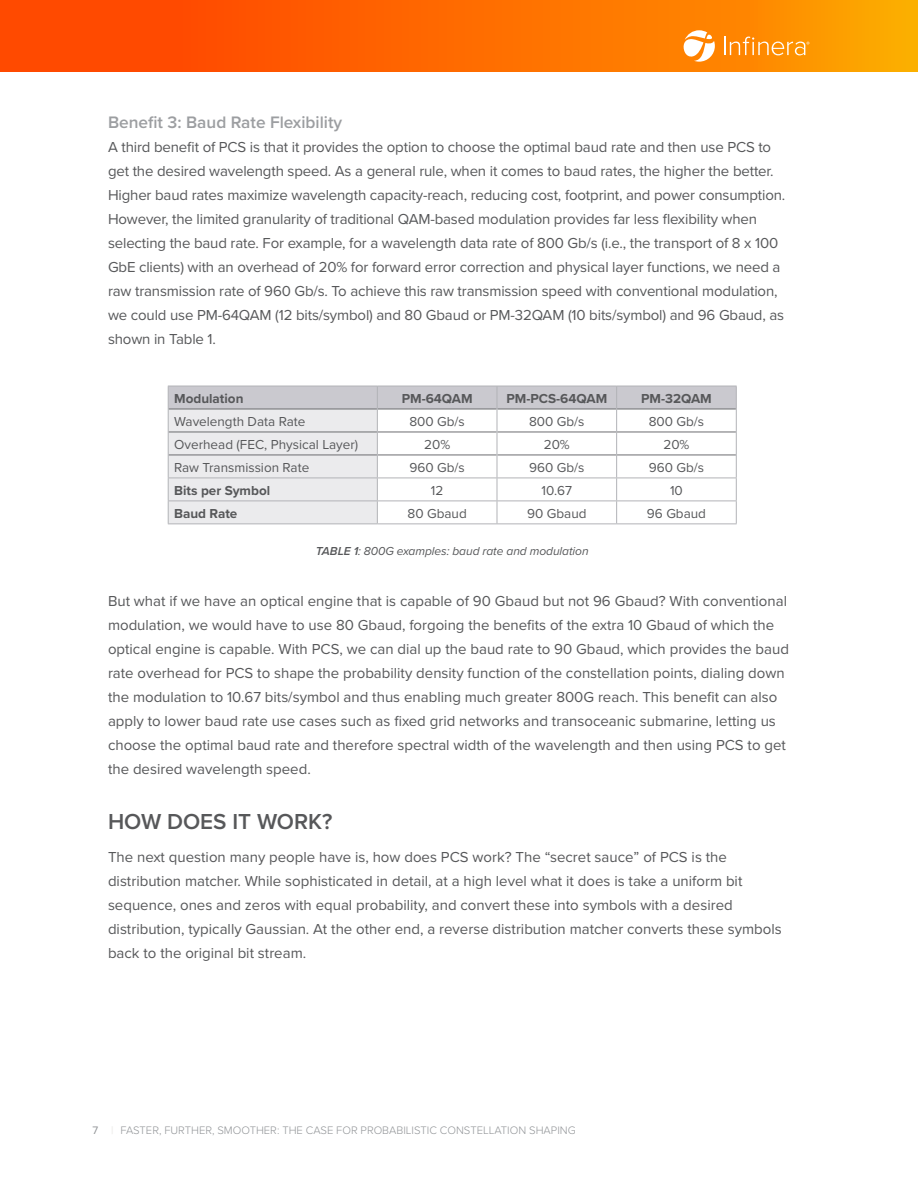
<style>
.page{position:relative;width:918px;height:1188px;background:#fff}
.page>*{position:absolute;margin:0;border:0;box-sizing:border-box;transform-origin:0 0}
.Body_Header{font:600 22.5px "Proxima Nova";color:#57585a}
.Body_SubHeader{font:600 17.25px "Proxima Nova";color:#9c9ea1}
.Body_Text{font:15px/24px "Proxima Nova";color:#57585a}
.Chart__Content{font:13.5px "Proxima Nova";color:#57585a}
.Chart__Section_Heade{font:13.5px "Proxima Nova";color:#57585a}
.Chart__Section_Heade-2{font:700 13.5px "Proxima Nova";color:#57585a}
.Notation{font:italic 12px "Proxima Nova";letter-spacing:-.005em;color:#57585a}
.t1{font:300 11.25px "Proxima Nova";color:#919497}
.s1{font-weight:600}
.s2{font-weight:400}
.s3{font-weight:400;color:#e7e6e4}
</style>
<div class="page">
<svg style="left:0;top:0;width:918px;height:72px;background:#fe6b00"></svg>
<svg style="left:682px;top:30px;width:33px;height:32px"></svg>
<svg style="left:724px;top:37px;width:85px;height:18px;background:#fea335"></svg>
<svg style="left:168px;top:386px;width:569px;height:137px"></svg>
<hr style="left:168px;top:523px;width:209px;height:1px;background:#b2b3b7">
<hr style="left:377px;top:523px;width:120px;height:1px;background:#b2b3b7">
<hr style="left:497px;top:523px;width:120px;height:1px;background:#b2b3b7">
<hr style="left:617px;top:523px;width:120px;height:1px;background:#b2b3b7">
<p class="Body_SubHeader" style="left:108px;top:110px;width:236px">Benefit 3: Baud Rate Flexibility</p>
<p class="Body_Text" style="left:108px;top:135px;width:679px">A third benefit of PCS is that it provides the option to choose the optimal baud rate and then use PCS to get the desired wavelength speed. As a general rule, when it comes to baud rates, the higher the better.<br>Higher baud rates maximize wavelength capacity-reach, reducing cost, footprint, and power consumption.<br>However, the limited granularity of traditional QAM-based modulation provides far less flexibility when selecting the baud rate. For example, for a wavelength data rate of 800 Gb/s (i.e., the transport of 8 x 100<br>GbE clients) with an overhead of 20% for forward error correction and physical layer functions, we need a raw transmission rate of 960 Gb/s. To achieve this raw transmission speed with conventional modulation, we could use PM-64QAM (12 bits/symbol) and 80 Gbaud or PM-32QAM (10 bits/symbol) and 96 Gbaud, as shown in Table 1.</p>
<p class="Chart__Section_Heade-2" style="left:174px;top:388px;width:71px">Modulation</p>
<p class="Chart__Section_Heade-2" style="left:402px;top:388px;width:72px">PM-64QAM</p>
<p class="Chart__Section_Heade-2" style="left:506px;top:388px;width:102px">PM-PCS-64QAM</p>
<p class="Chart__Section_Heade-2" style="left:641px;top:388px;width:72px">PM-32QAM</p>
<p class="Chart__Section_Heade" style="left:174px;top:411px;width:133px">Wavelength Data Rate</p>
<p class="Chart__Content" style="left:409px;top:411px;width:57px">800 Gb/s</p>
<p class="Chart__Content" style="left:529px;top:411px;width:57px">800 Gb/s</p>
<p class="Chart__Content" style="left:649px;top:411px;width:57px">800 Gb/s</p>
<p class="Chart__Section_Heade" style="left:174px;top:434px;width:186px">Overhead (FEC, Physical Layer)</p>
<p class="Chart__Content" style="left:424px;top:434px;width:28px">20%</p>
<p class="Chart__Content" style="left:544px;top:434px;width:28px">20%</p>
<p class="Chart__Content" style="left:663px;top:434px;width:28px">20%</p>
<p class="Chart__Section_Heade" style="left:174px;top:457px;width:137px">Raw Transmission Rate</p>
<p class="Chart__Content" style="left:409px;top:457px;width:57px">960 Gb/s</p>
<p class="Chart__Content" style="left:529px;top:457px;width:57px">960 Gb/s</p>
<p class="Chart__Content" style="left:649px;top:457px;width:57px">960 Gb/s</p>
<p class="Chart__Section_Heade-2" style="left:174px;top:480px;width:98px">Bits per Symbol</p>
<p class="Chart__Content" style="left:431px;top:480px;width:14px">12</p>
<p class="Chart__Content" style="left:542px;top:480px;width:32px">10.67</p>
<p class="Chart__Content" style="left:670px;top:480px;width:14px">10</p>
<p class="Chart__Section_Heade-2" style="left:174px;top:503px;width:65px">Baud Rate</p>
<p class="Chart__Content" style="left:408px;top:503px;width:61px">80 Gbaud</p>
<p class="Chart__Content" style="left:527px;top:503px;width:61px">90 Gbaud</p>
<p class="Chart__Content" style="left:647px;top:503px;width:61px">96 Gbaud</p>
<p class="Notation" style="left:316px;top:542px;width:274px"><span class="s1">TABLE 1</span>: 800G examples: baud rate and modulation</p>
<p class="Body_Text" style="left:108px;top:588px;width:682px">But what if we have an optical engine that is capable of 90 Gbaud but not 96 Gbaud? With conventional modulation, we would have to use 80 Gbaud, forgoing the benefits of the extra 10 Gbaud of which the optical engine is capable. With PCS, we can dial up the baud rate to 90 Gbaud, which provides the baud rate overhead for PCS to shape the probability density function of the constellation points, dialing down the modulation to 10.67 bits/symbol and thus enabling much greater 800G reach. This benefit can also apply to lower baud rate use cases such as fixed grid networks and transoceanic submarine, letting us choose the optimal baud rate and therefore spectral width of the wavelength and then using PCS to get the desired wavelength speed.</p>
<p class="Body_Header" style="left:108px;top:805px;width:226px">HOW DOES IT WORK?</p>
<p class="Body_Text" style="left:108px;top:845px;width:675px">The next question many people have is, how does PCS work? The “secret sauce” of PCS is the distribution matcher. While sophisticated in detail, at a high level what it does is take a uniform bit sequence, ones and zeros with equal probability, and convert these into symbols with a desired distribution, typically Gaussian. At the other end, a reverse distribution matcher converts these symbols back to the original bit stream.</p>
<p class="t1" style="left:93px;top:1122px;width:485px"><span class="s2">7</span> <span class="s3">|</span> FASTER, FURTHER, SMOOTHER: THE CASE FOR PROBABILISTIC CONSTELLATION SHAPING</p>
</div>
